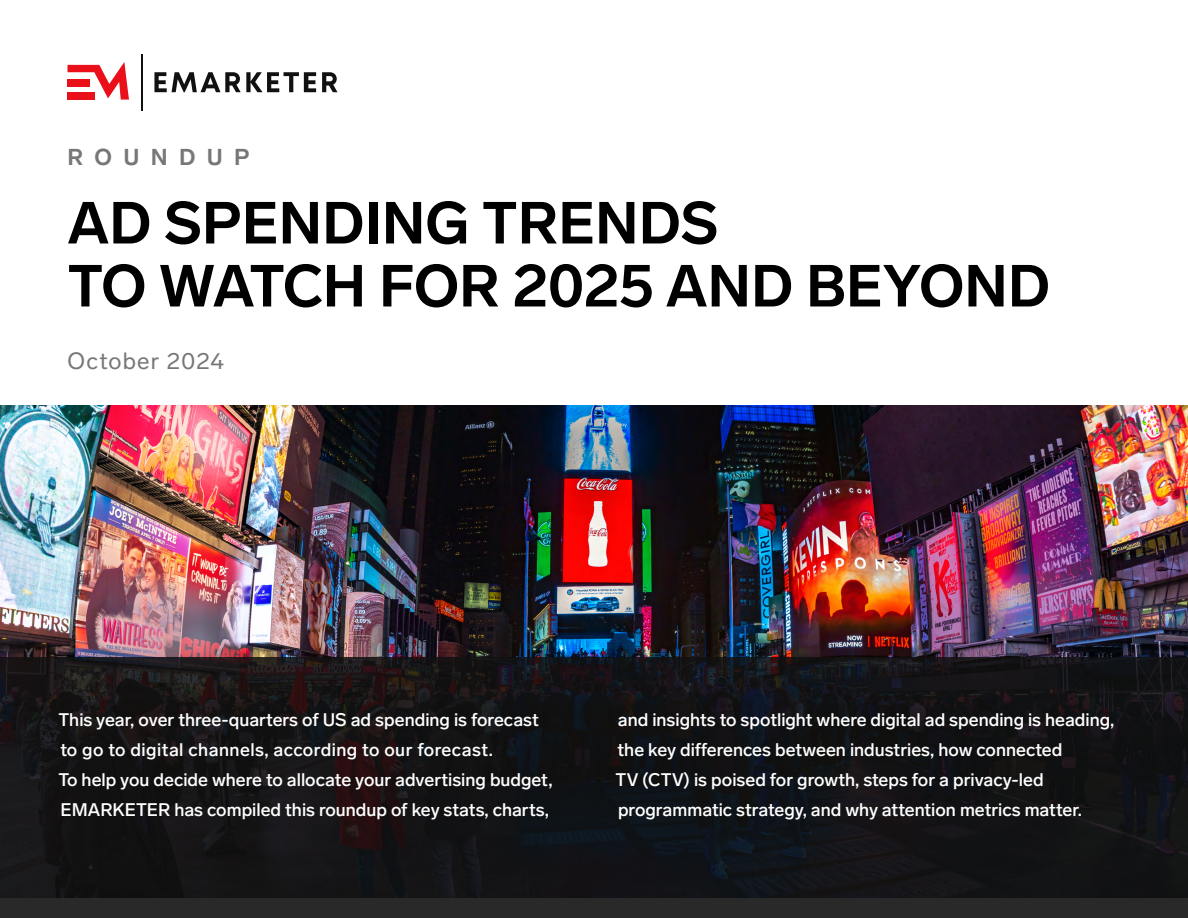
<style>
.page{position:relative;width:1188px;height:918px;background:#fff}
.page>*{position:absolute;margin:0;border:0;box-sizing:border-box;transform-origin:0 0}
.t1{font:700 58.5px/63px "Lab Grotesque";color:#000}
.t2{font:23.25px "Lab Grotesque";letter-spacing:.05em;color:#777}
.t3{font:700 22.65px "Lab Grotesque";letter-spacing:.5em;color:#777}
.t4{font:500 18px/30px "Lab Grotesque";color:#fff}
</style>
<div class="page">
<img style="left:0;top:405px;width:1188px;height:253px">
<svg style="left:0;top:658px;width:1188px;height:260px;background:#151517"></svg>
<svg style="left:154px;top:72px;width:162px;height:20px"></svg>
<svg style="left:322px;top:72px;width:16px;height:20px"></svg>
<svg style="left:68px;top:62px;width:61px;height:38px"></svg>
<hr style="left:141px;top:54px;width:1px;height:56px;background:#111">
<p class="t3" style="left:68px;top:144px;width:184px">ROUNDUP</p>
<h1 class="t1" style="left:68px;top:192px;width:984px">AD SPENDING TRENDS<br>TO WATCH FOR 2025 AND BEYOND</h1>
<p class="t2" style="left:68px;top:348px;width:158px">October 2024</p>
<p class="t4" style="left:58px;top:704px;width:496px">This year, over three-quarters of US ad spending is forecast to go to digital channels, according to our forecast.<br>To help you decide where to allocate your advertising budget, EMARKETER has compiled this roundup of key stats, charts,</p>
<p class="t4" style="left:616px;top:704px;width:500px">and insights to spotlight where digital ad spending is heading, the key differences between industries, how connected<br>TV (CTV) is poised for growth, steps for a privacy-led programmatic strategy, and why attention metrics matter.</p>
</div>
